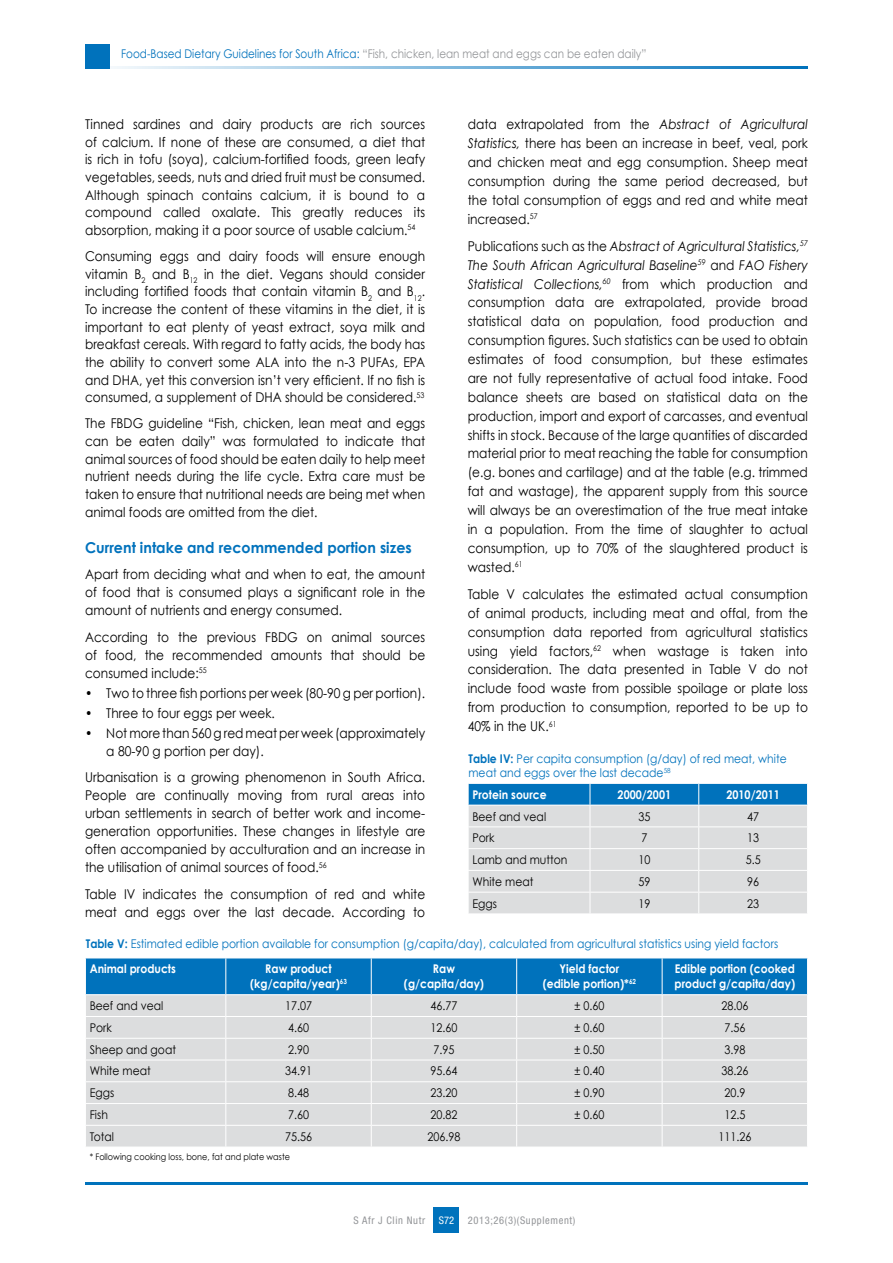
<style>
.page{position:relative;width:893px;height:1263px;background:#fff}
.page>*{position:absolute;margin:0;border:0;box-sizing:border-box;transform-origin:0 0}
.t1{font:700 15px "Century Gothic";color:#0072bc;scale:.95 1}
.t2{font:13.5px/18.9px "Century Gothic";color:#000;text-align:justify;scale:.9 1}
.t3{font:12px "Century Gothic";color:#000;scale:.9 1}
.t4{font:12px/25.2px "Century Gothic";color:#0072bc;scale:.9 1}
.t5{font:700 12px/15px "Century Gothic";color:#fff;text-align:center;scale:.9 1}
.t6{font:12px "Century Gothic";color:#939598;scale:.87 1}
.t7{font:condensed 10.5px "Helvetica Neue LT Std";letter-spacing:.06em;color:#939598}
.t8{font:condensed 10.5px "Helvetica Neue LT Std";color:#fff}
.t9{font:9px "Century Gothic";color:#000;scale:.9 1}
.s1{color:#0072bc}
.s2{font-style:italic}
.s3{font-weight:700}
.s4{font-weight:700;color:#fff}
</style>
<div class="page">
<svg style="left:109px;top:66px;width:699px;height:2px"></svg>
<div style="left:85px;top:44px;width:24px;height:24px;background:#0072bc"></div>
<hr style="left:85px;top:1182px;width:723px;height:2px;background:#0072bc">
<div style="left:434px;top:1208px;width:25px;height:25px;background:#0072bc"></div>
<svg style="left:85px;top:958px;width:723px;height:189px;background:#b4cad9"></svg>
<svg style="left:468px;top:783px;width:340px;height:130px;background:#bbcdda"></svg>
<p class="t6" style="left:121px;top:47px;width:605px"><span class="s1">Food-Based Dietary Guidelines for South Africa:</span> “Fish, chicken, lean meat and eggs can be eaten daily”</p>
<p class="t2" style="left:85px;top:115px;width:380px;line-height:17.7px">Tinned sardines and dairy products are rich sources of calcium. If none of these are consumed, a diet that is rich in tofu (soya), calcium-fortified foods, green leafy vegetables, seeds, nuts and dried fruit must be consumed.<br>Although spinach contains calcium, it is bound to a compound called oxalate. This greatly reduces its absorption, making it a poor source of usable calcium.<sup>54</sup></p>
<p class="t2" style="left:85px;top:247px;width:379px;line-height:17.7px">Consuming eggs and dairy foods will ensure enough vitamin B<sub>2</sub> and B<sub>12</sub> in the diet. Vegans should consider including fortified foods that contain vitamin B<sub>2</sub> and B<sub>12</sub>.<br>To increase the content of these vitamins in the diet, it is important to eat plenty of yeast extract, soya milk and breakfast cereals. With regard to fatty acids, the body has the ability to convert some ALA into the n-3 PUFAs, EPA and DHA, yet this conversion isn’t very efficient. If no fish is consumed, a supplement of DHA should be considered.<sup>53</sup></p>
<p class="t2" style="left:85px;top:414px;width:380px;line-height:17.7px">The FBDG guideline “Fish, chicken, lean meat and eggs can be eaten daily” was formulated to indicate that animal sources of food should be eaten daily to help meet nutrient needs during the life cycle. Extra care must be taken to ensure that nutritional needs are being met when animal foods are omitted from the diet.</p>
<p class="t1" style="left:85px;top:538px;width:345px">Current intake and recommended portion sizes</p>
<p class="t2" style="left:85px;top:565px;width:379px;line-height:18px">Apart from deciding what and when to eat, the amount of food that is consumed plays a significant role in the amount of nutrients and energy consumed.</p>
<p class="t2" style="left:85px;top:627px;width:379px;line-height:18px">According to the previous FBDG on animal sources of food, the recommended amounts that should be consumed include:<sup>55</sup></p>
<p class="t2" style="left:85px;top:683px;width:379px">• Two to three fish portions per week (80-90 g per portion).</p>
<p class="t2" style="left:85px;top:703px;width:212px">• Three to four eggs per week.</p>
<p class="t2" style="left:106px;top:724px;width:356px;line-height:18px;text-indent:-21px">• Not more than 560 g red meat per week (approximately a 80-90 g portion per day).</p>
<p class="t2" style="left:85px;top:768px;width:380px;line-height:18px">Urbanisation is a growing phenomenon in South Africa.<br>People are continually moving from rural areas into urban settlements in search of better work and income&shy;generation opportunities. These changes in lifestyle are often accompanied by acculturation and an increase in the utilisation of animal sources of food.<sup>56</sup></p>
<p class="t2" style="left:85px;top:885px;width:379px;line-height:18px">Table IV indicates the consumption of red and white meat and eggs over the last decade. According to</p>
<p class="t2" style="left:468px;top:115px;width:379px">data extrapolated from the <span class="s2">Abstract of Agricultural Statistics,</span> there has been an increase in beef, veal, pork and chicken meat and egg consumption. Sheep meat consumption during the same period decreased, but the total consumption of eggs and red and white meat increased.<sup>57</sup></p>
<p class="t2" style="left:468px;top:236px;width:380px">Publications such as the <span class="s2">Abstract of Agricultural Statistics,</span><sup>57<br></sup><span class="s2">The South African Agricultural Baseline</span><sup>59</sup> and <span class="s2">FAO Fishery Statistical Collections,</span><sup>60</sup> from which production and consumption data are extrapolated, provide broad statistical data on population, food production and consumption figures. Such statistics can be used to obtain estimates of food consumption, but these estimates are not fully representative of actual food intake. Food balance sheets are based on statistical data on the production, import and export of carcasses, and eventual shifts in stock. Because of the large quantities of discarded material prior to meat reaching the table for consumption (e.g. bones and cartilage) and at the table (e.g. trimmed fat and wastage), the apparent supply from this source will always be an overestimation of the true meat intake in a population. From the time of slaughter to actual consumption, up to 70% of the slaughtered product is wasted.<sup>61</sup></p>
<p class="t2" style="left:468px;top:584px;width:380px">Table V calculates the estimated actual consumption of animal products, including meat and offal, from the consumption data reported from agricultural statistics using yield factors,<sup>62</sup> when wastage is taken into consideration. The data presented in Table V do not include food waste from possible spoilage or plate loss from production to consumption, reported to be up to 40% in the UK.<sup>61</sup></p>
<p class="t4" style="left:468px;top:751px;width:355px;line-height:14.2px"><span class="s3">Table IV:</span> Per capita consumption (g/day) of red meat, white meat and eggs over the last decade<sup>58</sup></p>
<p class="t5" style="left:472px;top:787px;width:84px">Protein source</p>
<p class="t5" style="left:618px;top:787px;width:61px">2000/2001</p>
<p class="t5" style="left:726px;top:787px;width:61px">2010/2011</p>
<p class="t3" style="left:472px;top:809px;width:83px">Beef and veal</p>
<p class="t3" style="left:638px;top:809px;width:15px">35</p>
<p class="t3" style="left:747px;top:809px;width:15px">47</p>
<p class="t3" style="left:472px;top:831px;width:26px">Pork</p>
<p class="t3" style="left:641px;top:831px;width:8px">7</p>
<p class="t3" style="left:747px;top:831px;width:15px">13</p>
<p class="t3" style="left:472px;top:852px;width:107px">Lamb and mutton</p>
<p class="t3" style="left:638px;top:852px;width:15px">10</p>
<p class="t3" style="left:746px;top:852px;width:18px">5.5</p>
<p class="t3" style="left:472px;top:874px;width:69px">White meat</p>
<p class="t3" style="left:638px;top:874px;width:15px">59</p>
<p class="t3" style="left:747px;top:874px;width:15px">96</p>
<p class="t3" style="left:472px;top:896px;width:29px">Eggs</p>
<p class="t3" style="left:638px;top:896px;width:15px">19</p>
<p class="t3" style="left:747px;top:896px;width:15px">23</p>
<p class="t4" style="left:90px;top:931px;width:766px;text-indent:-4px"><span class="s3">Table V:</span> Estimated edible portion available for consumption (g/capita/day), calculated from agricultural statistics using yield factors<br><span class="s4">Animal products</span></p>
<p class="t5" style="left:250px;top:961px;width:109px">Raw product (kg/capita/year)<sup>63</sup></p>
<p class="t5" style="left:404px;top:961px;width:91px">Raw (g/capita/day)</p>
<p class="t5" style="left:543px;top:961px;width:105px">Yield factor (edible portion)*<sup>62</sup></p>
<p class="t5" style="left:675px;top:961px;width:135px;text-align:left">Edible portion (cooked product g/capita/day)</p>
<p class="t3" style="left:90px;top:998px;width:83px">Beef and veal</p>
<p class="t3" style="left:285px;top:998px;width:32px">17.07</p>
<p class="t3" style="left:430px;top:998px;width:32px">46.77</p>
<p class="t3" style="left:574px;top:998px;width:35px">± 0.60</p>
<p class="t3" style="left:721px;top:998px;width:32px">28.06</p>
<p class="t3" style="left:90px;top:1020px;width:26px">Pork</p>
<p class="t3" style="left:288px;top:1020px;width:25px">4.60</p>
<p class="t3" style="left:430px;top:1020px;width:32px">12.60</p>
<p class="t3" style="left:574px;top:1020px;width:35px">± 0.60</p>
<p class="t3" style="left:724px;top:1020px;width:25px">7.56</p>
<p class="t3" style="left:90px;top:1042px;width:97px">Sheep and goat</p>
<p class="t3" style="left:288px;top:1042px;width:25px">2.90</p>
<p class="t3" style="left:433px;top:1042px;width:25px">7.95</p>
<p class="t3" style="left:574px;top:1042px;width:35px">± 0.50</p>
<p class="t3" style="left:724px;top:1042px;width:25px">3.98</p>
<p class="t3" style="left:90px;top:1064px;width:69px">White meat</p>
<p class="t3" style="left:285px;top:1064px;width:32px">34.91</p>
<p class="t3" style="left:430px;top:1064px;width:32px">95.64</p>
<p class="t3" style="left:574px;top:1064px;width:35px">± 0.40</p>
<p class="t3" style="left:721px;top:1064px;width:32px">38.26</p>
<p class="t3" style="left:90px;top:1085px;width:29px">Eggs</p>
<p class="t3" style="left:288px;top:1085px;width:25px">8.48</p>
<p class="t3" style="left:430px;top:1085px;width:32px">23.20</p>
<p class="t3" style="left:574px;top:1085px;width:35px">± 0.90</p>
<p class="t3" style="left:724px;top:1085px;width:25px">20.9</p>
<p class="t3" style="left:90px;top:1107px;width:22px">Fish</p>
<p class="t3" style="left:288px;top:1107px;width:25px">7.60</p>
<p class="t3" style="left:430px;top:1107px;width:32px">20.82</p>
<p class="t3" style="left:574px;top:1107px;width:35px">± 0.60</p>
<p class="t3" style="left:724px;top:1107px;width:25px">12.5</p>
<p class="t3" style="left:90px;top:1129px;width:29px">Total</p>
<p class="t3" style="left:285px;top:1129px;width:32px">75.56</p>
<p class="t3" style="left:427px;top:1129px;width:38px">206.98</p>
<p class="t3" style="left:718px;top:1129px;width:38px">111.26</p>
<p class="t9" style="left:90px;top:1151px;width:224px">* Following cooking loss, bone, fat and plate waste</p>
<p class="t7" style="left:354px;top:1214px;width:73px">S Afr J Clin Nutr</p>
<p class="t8" style="left:439px;top:1214px;width:17px">S72</p>
<p class="t7" style="left:468px;top:1214px;width:109px">2013;26(3)(Supplement)</p>
</div>
